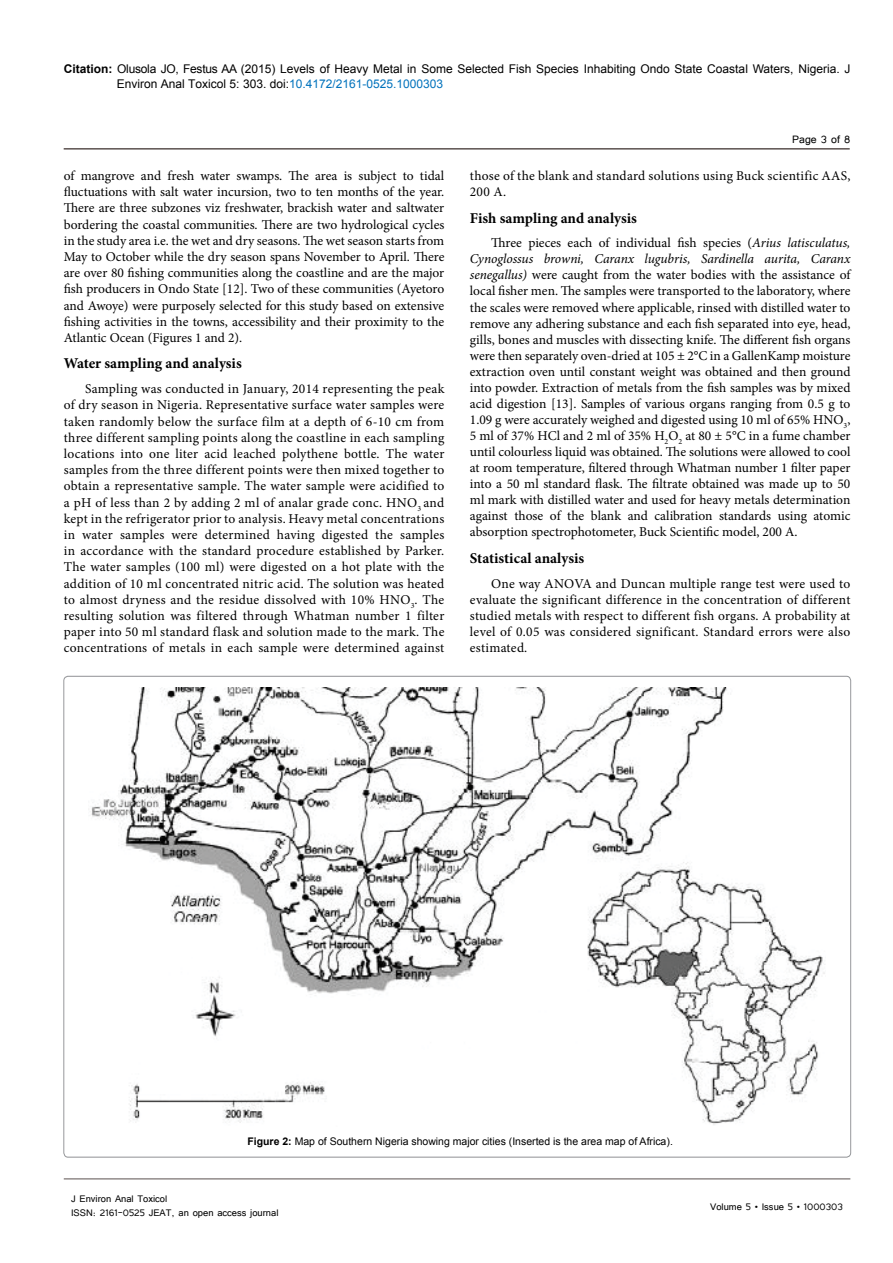
<style>
.page{position:relative;width:893px;height:1263px;background:#fff}
.page>*{position:absolute;margin:0;border:0;box-sizing:border-box;transform-origin:0 0}
.SSh{font:700 15px "Minion Pro";letter-spacing:-.005em;color:#000}
.t1{font:13.5px/16.2px "Minion Pro";letter-spacing:.01em;color:#000;text-align:justify}
.t2{font:13.5px "Tunga";color:#000}
.t3{font:12px/15px "Arial";color:#000}
.t4{font:12px/14.4px "Tunga";color:#000}
.t5{font:10.5px "Arial";color:#000}
.s1{font-weight:700}
.s2{color:#0072bc}
.s3{font-style:italic}
</style>
<div class="page">
<hr style="left:64px;top:148px;width:786px;height:2px;background:#5b514f">
<hr style="left:64px;top:1179px;width:786px;height:1px;background:#5b514f">
<img style="left:91px;top:687px;width:734px;height:438px">
<p class="t3" style="left:117px;top:61px;width:735px;text-indent:-53px"><span class="s1">Citation:</span> Olusola JO, Festus AA (2015) Levels of Heavy Metal in Some Selected Fish Species Inhabiting Ondo State Coastal Waters, Nigeria. J<br>Environ Anal Toxicol 5: 303. doi:<span class="s2">10.4172/2161-0525.1000303</span></p>
<p class="t1" style="left:64px;top:168px;width:382px">of mangrove and fresh water swamps. The area is subject to tidal fluctuations with salt water incursion, two to ten months of the year.<br>There are three subzones viz freshwater, brackish water and saltwater bordering the coastal communities. There are two hydrological cycles in the study area i.e. the wet and dry seasons. The wet season starts from May to October while the dry season spans November to April. There are over 80 fishing communities along the coastline and are the major fish producers in Ondo State [12]. Two of these communities (Ayetoro and Awoye) were purposely selected for this study based on extensive fishing activities in the towns, accessibility and their proximity to the Atlantic Ocean (Figures 1 and 2).</p>
<p class="SSh" style="left:64px;top:353px;width:179px">Water sampling and analysis</p>
<p class="t1" style="left:64px;top:381px;width:382px;text-indent:21px">Sampling was conducted in January, 2014 representing the peak of dry season in Nigeria. Representative surface water samples were taken randomly below the surface film at a depth of 6-10 cm from three different sampling points along the coastline in each sampling locations into one liter acid leached polythene bottle. The water samples from the three different points were then mixed together to obtain a representative sample. The water sample were acidified to a pH of less than 2 by adding 2 ml of analar grade conc. HNO<sub>3</sub> and kept in the refrigerator prior to analysis. Heavy metal concentrations in water samples were determined having digested the samples in accordance with the standard procedure established by Parker.<br>The water samples (100 ml) were digested on a hot plate with the addition of 10 ml concentrated nitric acid. The solution was heated to almost dryness and the residue dissolved with 10% HNO<sub>3</sub>. The resulting solution was filtered through Whatman number 1 filter paper into 50 ml standard flask and solution made to the mark. The concentrations of metals in each sample were determined against</p>
<p class="t2" style="left:792px;top:131px;width:60px">Page 3 of 8</p>
<p class="t1" style="left:470px;top:168px;width:382px">those of the blank and standard solutions using Buck scientific AAS,<br>200 A.</p>
<p class="SSh" style="left:470px;top:207px;width:169px">Fish sampling and analysis</p>
<p class="t1" style="left:470px;top:235px;width:382px;text-indent:21px">Three pieces each of individual fish species (<span class="s3">Arius latisculatus, Cynoglossus browni, Caranx lugubris, Sardinella aurita, Caranx senegallus)</span> were caught from the water bodies with the assistance of local fisher men. The samples were transported to the laboratory, where the scales were removed where applicable, rinsed with distilled water to remove any adhering substance and each fish separated into eye, head, gills, bones and muscles with dissecting knife. The different fish organs were then separately oven-dried at 105 ± 2°C in a GallenKamp moisture extraction oven until constant weight was obtained and then ground into powder. Extraction of metals from the fish samples was by mixed acid digestion [13]. Samples of various organs ranging from 0.5 g to 1.09 g were accurately weighed and digested using 10 ml of 65% HNO<sub>3</sub>, 5 ml of 37% HCl and 2 ml of 35% H<sub>2</sub>O<sub>2</sub> at 80 ± 5°C in a fume chamber until colourless liquid was obtained. The solutions were allowed to cool at room temperature, filtered through Whatman number 1 filter paper into a 50 ml standard flask. The filtrate obtained was made up to 50 ml mark with distilled water and used for heavy metals determination against those of the blank and calibration standards using atomic absorption spectrophotometer, Buck Scientific model, 200 A.</p>
<p class="SSh" style="left:470px;top:547px;width:116px">Statistical analysis</p>
<p class="t1" style="left:470px;top:575px;width:382px;text-indent:21px">One way ANOVA and Duncan multiple range test were used to evaluate the significant difference in the concentration of different studied metals with respect to different fish organs. A probability at level of 0.05 was considered significant. Standard errors were also estimated.</p>
<p class="t5" style="left:247px;top:1135px;width:427px"><span class="s1">Figure 2:</span> Map of Southern Nigeria showing major cities (Inserted is the area map of Africa).</p>
<p class="t4" style="left:71px;top:1190px;width:209px">J Environ Anal Toxicol<br>ISSN: 2161-0525 JEAT, an open access journal</p>
<p class="t4" style="left:710px;top:1199px;width:134px">Volume 5 • Issue 5 • 1000303</p>
</div>
